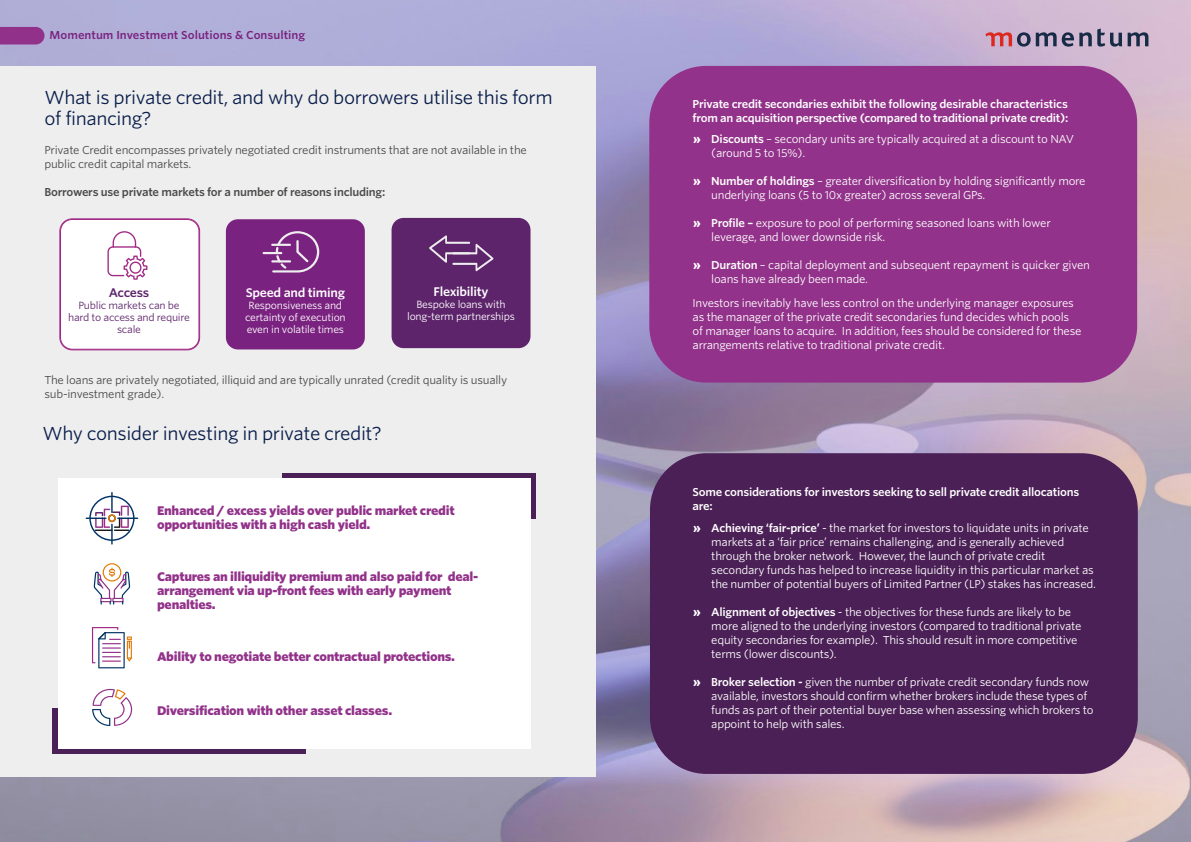
<style>
.page{position:relative;width:1191px;height:842px;background:#fff}
.page>*{position:absolute;margin:0;border:0;box-sizing:border-box;transform-origin:0 0}
.t1{font:18px/21.6px "Whitney S Sm";letter-spacing:-.025em;color:#0a1e4b}
.t2{font:900 12px/14.4px "Whitney S Sm";letter-spacing:-.025em;color:#92328a}
.t3{font:600 12px "Whitney S Sm";letter-spacing:-.025em;color:#fff}
.t4{font:600 12px "Whitney S Sm";letter-spacing:-.03em;color:#5d246b}
.t5{font:11px/14px "Whitney S Sm";letter-spacing:-.025em;color:#fff}
.t6{font:11px/14px "Whitney S Sm";letter-spacing:-.025em;color:#4a4a49}
.t7{font:600 11px/14px "Whitney S Sm";letter-spacing:-.025em;color:#fff}
.t8{font:600 11px "Whitney S Sm";letter-spacing:-.025em;color:#4a4a49}
.t9{font:600 11px "Whitney S Sm";color:#7a2280}
.t10{font:10px/12px "Whitney S Sm";letter-spacing:-.025em;color:#fff;text-align:center}
.t11{font:10px/12px "Whitney S Sm";letter-spacing:-.025em;color:#5d246b;text-align:center}
.s1{font-weight:900}
.s2{font-weight:600}
</style>
<div class="page">
<img style="left:0;top:0;width:1191px;height:842px">
<div style="left:0;top:66px;width:595px;height:710px;background:#eee"></div>
<svg style="left:0;top:27px;width:45px;height:18px"></svg>
<svg style="left:1097px;top:28px;width:51px;height:19px"></svg>
<svg style="left:985px;top:32px;width:106px;height:15px"></svg>
<div style="left:649px;top:66px;width:488px;height:317px;background:#92328a;border-radius:57px"></div>
<div style="left:60px;top:219px;width:139px;height:130px;background:#fff;border-radius:12px"></div>
<div style="left:60px;top:219px;width:139px;height:130px;border:1px solid #a12a86;border-radius:12px"></div>
<div style="left:226px;top:219px;width:139px;height:130px;background:#7a2280;border-radius:12px"></div>
<div style="left:391px;top:218px;width:139px;height:130px;background:#5d246b;border-radius:12px"></div>
<svg style="left:107px;top:231px;width:40px;height:49px"></svg>
<svg style="left:272px;top:231px;width:47px;height:42px"></svg>
<hr style="left:271px;top:260px;width:20px;height:2px;background:#eee">
<hr style="left:262px;top:252px;width:20px;height:2px;background:#eee">
<hr style="left:271px;top:244px;width:20px;height:2px;background:#eee">
<svg style="left:429px;top:235px;width:64px;height:36px"></svg>
<div style="left:650px;top:453px;width:487px;height:321px;background:#4b2056;border-radius:57px"></div>
<div style="left:282px;top:473px;width:254px;height:45px;background:#4b2056"></div>
<div style="left:52px;top:709px;width:254px;height:45px;background:#4b2056"></div>
<div style="left:58px;top:478px;width:472px;height:271px;background:#fff"></div>
<svg style="left:89px;top:496px;width:46px;height:45px"></svg>
<hr style="left:111px;top:524px;width:2px;height:21px;background:#036">
<hr style="left:111px;top:492px;width:2px;height:21px;background:#036">
<hr style="left:86px;top:517px;width:20px;height:2px;background:#036">
<hr style="left:117px;top:517px;width:21px;height:2px;background:#036">
<svg style="left:92px;top:627px;width:40px;height:41px"></svg>
<svg style="left:94px;top:563px;width:36px;height:41px"></svg>
<svg style="left:92px;top:689px;width:40px;height:37px"></svg>
<p class="t9" style="left:50px;top:28px;width:257px">Momentum Investment Solutions &amp; Consulting</p>
<h1 class="t1" style="left:45px;top:86px;width:510px">What is private credit, and why do borrowers utilise this form of financing?</h1>
<p class="t6" style="left:45px;top:143px;width:484px">Private Credit encompasses privately negotiated credit instruments that are not available in the public credit capital markets.</p>
<p class="t8" style="left:45px;top:184px;width:342px">Borrowers use private markets for a number of reasons including:</p>
<p class="t4" style="left:109px;top:284px;width:42px">Access</p>
<p class="t11" style="left:68px;top:299px;width:123px">Public markets can be hard to access and require scale</p>
<p class="t3" style="left:246px;top:284px;width:101px">Speed and timing</p>
<p class="t10" style="left:245px;top:299px;width:102px">Responsiveness and certainty of execution even in volatile times</p>
<p class="t3" style="left:433px;top:283px;width:56px">Flexibility</p>
<p class="t10" style="left:407px;top:298px;width:109px">Bespoke loans with long-term partnerships</p>
<p class="t6" style="left:45px;top:373px;width:464px">The loans are privately negotiated, illiquid and are typically unrated (credit quality is usually sub-investment grade).</p>
<h1 class="t1" style="left:43px;top:422px;width:341px">Why consider investing in private credit?</h1>
<p class="t2" style="left:157px;top:503px;width:299px">Enhanced / excess yields over public market credit opportunities with a high cash yield.</p>
<p class="t2" style="left:157px;top:569px;width:322px">Captures an illiquidity premium and also paid for deal&shy;arrangement via up-front fees with early payment penalties.</p>
<p class="t2" style="left:157px;top:649px;width:299px">Ability to negotiate better contractual protections.</p>
<p class="t2" style="left:157px;top:703px;width:237px">Diversification with other asset classes.</p>
<p class="t7" style="left:692px;top:97px;width:377px">Private credit secondaries exhibit the following desirable characteristics from an acquisition perspective (compared to traditional private credit):</p>
<p class="t5" style="left:711px;top:132px;width:364px;text-indent:-18px"><span class="s1">»</span> <span class="s2">Discounts</span> – secondary units are typically acquired at a discount to NAV (around 5 to 15%).</p>
<p class="t5" style="left:711px;top:174px;width:376px;text-indent:-18px"><span class="s1">»</span> <span class="s2">Number of holdings</span> – greater diversification by holding significantly more underlying loans (5 to 10x greater) across several GPs.</p>
<p class="t5" style="left:711px;top:216px;width:341px;text-indent:-18px"><span class="s1">»</span> <span class="s2">Profile –</span> exposure to pool of performing seasoned loans with lower leverage, and lower downside risk.</p>
<p class="t5" style="left:711px;top:258px;width:380px;text-indent:-18px"><span class="s1">»</span> <span class="s2">Duration</span> – capital deployment and subsequent repayment is quicker given loans have already been made.</p>
<p class="t5" style="left:692px;top:296px;width:390px">Investors inevitably have less control on the underlying manager exposures as the manager of the private credit secondaries fund decides which pools of manager loans to acquire. In addition, fees should be considered for these arrangements relative to traditional private credit.</p>
<p class="t7" style="left:692px;top:485px;width:388px">Some considerations for investors seeking to sell private credit allocations are:</p>
<p class="t5" style="left:711px;top:521px;width:386px;text-indent:-18px"><span class="s1">»</span> <span class="s2">Achieving ‘fair-price’</span> - the market for investors to liquidate units in private markets at a ‘fair price’ remains challenging, and is generally achieved through the broker network. However, the launch of private credit secondary funds has helped to increase liquidity in this particular market as the number of potential buyers of Limited Partner (LP) stakes has increased.</p>
<p class="t5" style="left:711px;top:605px;width:372px;text-indent:-18px"><span class="s1">»</span> <span class="s2">Alignment of objectives</span> - the objectives for these funds are likely to be more aligned to the underlying investors (compared to traditional private equity secondaries for example). This should result in more competitive terms (lower discounts).</p>
<p class="t5" style="left:711px;top:675px;width:384px;text-indent:-18px"><span class="s1">»</span> <span class="s2">Broker selection -</span> given the number of private credit secondary funds now available, investors should confirm whether brokers include these types of funds as part of their potential buyer base when assessing which brokers to appoint to help with sales.</p>
</div>
